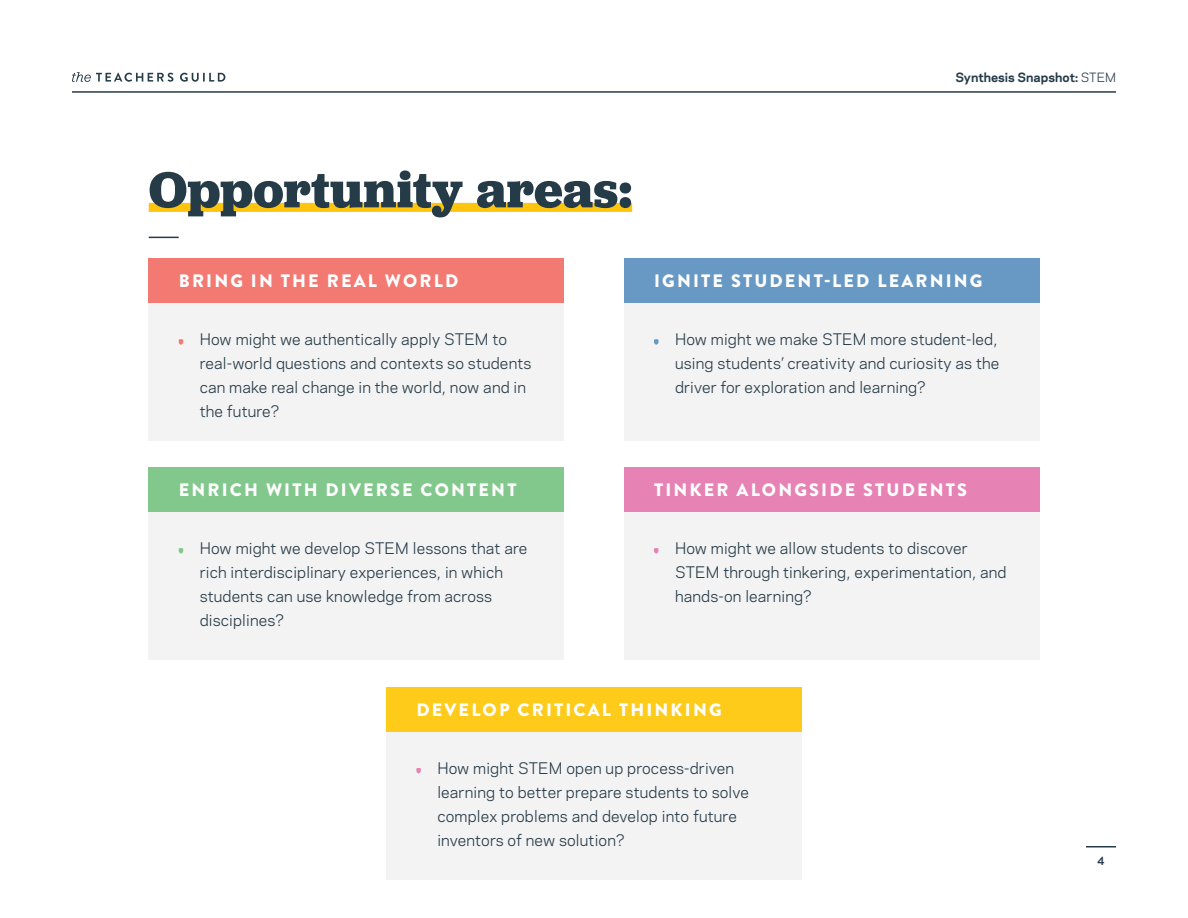
<style>
.page{position:relative;width:1188px;height:918px;background:#fff}
.page>*{position:absolute;margin:0;border:0;box-sizing:border-box;transform-origin:0 0}
.t1{font:700 52.5px "Jubilat";letter-spacing:.005em;color:#263b48}
.t2{font:900 18px "Brandon Grotesque";letter-spacing:.12em;color:#fff}
.Body{font:15px/24px "Galaxie Polaris";letter-spacing:.01em;color:#263b48}
.t3{font:700 12px "Galaxie Polaris";color:#263b48}
.t4{font:700 12px "Brandon Grotesque";color:#263b48}
.s1{font-weight:400}
</style>
<div class="page">
<div style="left:149px;top:303px;width:415px;height:138px;background:#f3f3f3"></div>
<div style="left:149px;top:512px;width:415px;height:148px;background:#f3f3f3"></div>
<div style="left:624px;top:303px;width:415px;height:138px;background:#f3f3f3"></div>
<div style="left:624px;top:512px;width:415px;height:148px;background:#f3f3f3"></div>
<svg style="left:72px;top:72px;width:101px;height:10px"></svg>
<svg style="left:180px;top:73px;width:45px;height:9px"></svg>
<hr style="left:72px;top:91px;width:1044px;height:2px;background:#263b48">
<hr style="left:149px;top:237px;width:30px;height:1px;background:#263b48">
<div style="left:149px;top:203px;width:483px;height:9px;background:#fec40e"></div>
<div style="left:149px;top:258px;width:415px;height:45px;background:#f37a72"></div>
<div style="left:149px;top:467px;width:415px;height:45px;background:#82c88d"></div>
<div style="left:624px;top:258px;width:415px;height:45px;background:#6899c5"></div>
<div style="left:624px;top:467px;width:415px;height:45px;background:#e682b4"></div>
<svg style="left:179px;top:339px;width:4px;height:6px"></svg>
<svg style="left:179px;top:548px;width:4px;height:6px"></svg>
<svg style="left:654px;top:339px;width:5px;height:6px"></svg>
<svg style="left:654px;top:548px;width:5px;height:6px"></svg>
<div style="left:386px;top:732px;width:416px;height:148px;background:#f3f3f3"></div>
<div style="left:386px;top:687px;width:416px;height:45px;background:#fecb1b"></div>
<svg style="left:416px;top:768px;width:5px;height:6px"></svg>
<hr style="left:1086px;top:846px;width:30px;height:2px;background:#263b48">
<p class="t3" style="left:956px;top:68px;width:162px">Synthesis Snapshot: <span class="s1">STEM</span></p>
<h1 class="t1" style="left:149px;top:156px;width:485px">Opportunity areas:</h1>
<h2 class="t2" style="left:179px;top:268px;width:281px">BRING IN THE REAL WORLD</h2>
<p class="Body" style="left:200px;top:326px;width:333px">How might we authentically apply STEM to real-world questions and contexts so students can make real change in the world, now and in the future?</p>
<h2 class="t2" style="left:654px;top:268px;width:330px">IGNITE STUDENT-LED LEARNING</h2>
<p class="Body" style="left:675px;top:326px;width:326px">How might we make STEM more student-led, using students’ creativity and curiosity as the driver for exploration and learning?</p>
<h2 class="t2" style="left:179px;top:477px;width:339px">ENRICH WITH DIVERSE CONTENT</h2>
<p class="Body" style="left:200px;top:535px;width:329px">How might we develop STEM lessons that are rich interdisciplinary experiences, in which students can use knowledge from across disciplines?</p>
<h2 class="t2" style="left:654px;top:477px;width:314px">TINKER ALONGSIDE STUDENTS</h2>
<p class="Body" style="left:675px;top:535px;width:333px">How might we allow students to discover<br>STEM through tinkering, experimentation, and hands-on learning?</p>
<h2 class="t2" style="left:416px;top:697px;width:307px">DEVELOP CRITICAL THINKING</h2>
<p class="Body" style="left:437px;top:755px;width:313px">How might STEM open up process-driven learning to better prepare students to solve complex problems and develop into future inventors of new solution?</p>
<p class="t4" style="left:1097px;top:853px;width:9px">4</p>
</div>
